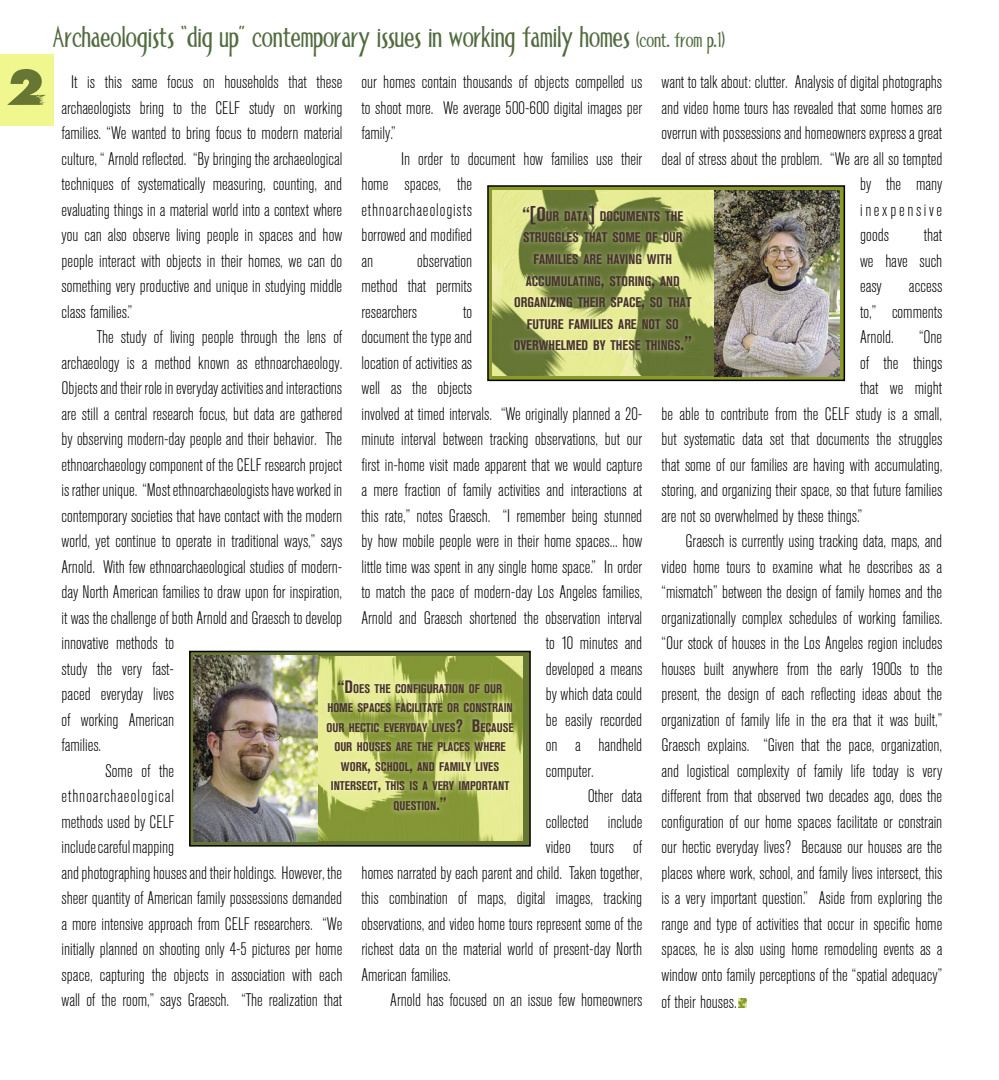
<style>
.page{position:relative;width:999px;height:1080px;background:#fff}
.page>*{position:absolute;margin:0;border:0;box-sizing:border-box;transform-origin:0 0}
.t1{font:61.5px "Akira";color:#677733}
.t2{font:30px "Allise";color:#516b3f}
.t3{font:300 condensed 18px/25.5px "Akzidenz Grotesk BE";color:#000;text-align:justify}
.t4{font:300 condensed 18px "Akzidenz Grotesk BE";letter-spacing:.145em;color:#000}
.t5{font:700 condensed 13.8px/21.6px "Akzidenz Grotesk BE";color:#473329}
.t6{font:700 condensed 12.45px/19.5px "Akzidenz Grotesk BE";color:#473329;text-align:center}
.s1{font-size:21px}
.s2{font-size:19.8px}
.s3{font-size:17.85px}
</style>
<div class="page">
<svg style="left:738px;top:999px;width:9px;height:9px"></svg>
<div style="left:488px;top:186px;width:356px;height:194px;background:#8a9927"></div>
<div style="left:487px;top:185px;width:358px;height:196px;border:2px solid #000"></div>
<img style="left:492px;top:190px;width:223px;height:186px">
<img style="left:715px;top:190px;width:124px;height:186px">
<div style="left:507px;top:198px;width:191px;height:159px;background:#fff;opacity:.53"></div>
<div style="left:190px;top:651px;width:340px;height:195px;background:#673"></div>
<div style="left:189px;top:651px;width:342px;height:196px;border:2px solid #000"></div>
<img style="left:193px;top:656px;width:330px;height:186px">
<div style="left:320px;top:673px;width:200px;height:144px;background:#fff;opacity:.53"></div>
<div style="left:0;top:54px;width:54px;height:72px;background:#f1f78f"></div>
<p class="t2" style="left:54px;top:21px;width:673px">Archaeologists “dig up” contemporary issues in working family homes <span class="s1">(cont. from p.1)</span></p>
<p class="t1" style="left:6px;top:55px;width:41px">2</p>
<p class="t3" style="left:662px;top:70px;width:282px">want to talk about: clutter. Analysis of digital photographs</p>
<p class="t3" style="left:662px;top:96px;width:282px">and video home tours has revealed that some homes are</p>
<p class="t3" style="left:662px;top:121px;width:282px">overrun with possessions and homeowners express a great</p>
<p class="t3" style="left:662px;top:147px;width:282px">deal of stress about the problem. “We are all so tempted</p>
<p class="t3" style="left:860px;top:172px;width:84px">by the many</p>
<p class="t4" style="left:860px;top:200px;width:84px">inexpensive</p>
<p class="t3" style="left:860px;top:223px;width:31px">goods</p>
<p class="t3" style="left:62px;top:70px;width:282px;text-indent:10px">It is this same focus on households that these archaeologists bring to the CELF study on working families. “We wanted to bring focus to modern material culture, “ Arnold reflected. “By bringing the archaeological techniques of systematically measuring, counting, and evaluating things in a material world into a context where you can also observe living people in spaces and how people interact with objects in their homes, we can do something very productive and unique in studying middle class families.”</p>
<p class="t3" style="left:62px;top:325px;width:282px;text-align:left;text-indent:35px">The study of living people through the lens of archaeology is a method known as ethnoarchaeology.<br>Objects and their role in everyday activities and interactions are still a central research focus, but data are gathered by observing modern-day people and their behavior. The ethnoarchaeology component of the CELF research project is rather unique. “Most ethnoarchaeologists have worked in contemporary societies that have contact with the modern world, yet continue to operate in traditional ways,” says Arnold. With few ethnoarchaeological studies of modern&shy;day North American families to draw upon for inspiration, it was the challenge of both Arnold and Graesch to develop innovative methods to<br>study the very fast-<br>paced everyday lives<br>of working American<br>families.</p>
<p class="t3" style="left:62px;top:759px;width:282px;text-align:left;text-indent:44px">Some of the<br>ethnoarchaeological<br>methods used by CELF<br>include careful mapping<br>and photographing houses and their holdings. However, the sheer quantity of American family possessions demanded a more intensive approach from CELF researchers. “We initially planned on shooting only 4-5 pictures per home space, capturing the objects in association with each wall of the room,” says Graesch. “The realization that</p>
<p class="t3" style="left:362px;top:70px;width:282px">our homes contain thousands of objects compelled us to shoot more. We average 500-600 digital images per family.”</p>
<p class="t3" style="left:362px;top:147px;width:282px;text-align:left;text-indent:40px">In order to document how families use their home spaces, the<br>ethnoarchaeologists<br>borrowed and modified<br>an</p>
<p class="t5" style="left:522px;top:205px;width:162px"><span class="s2">“[O</span>UR DATA<span class="s2">]</span> DOCUMENTS THE<br>STRUGGLES THAT SOME OF OUR</p>
<p class="t5" style="left:534px;top:249px;width:140px">FAMILIES ARE HAVING WITH</p>
<p class="t5" style="left:526px;top:270px;width:155px">ACCUMULATING<span class="s2">,</span> STORING<span class="s2">,</span> AND</p>
<p class="t5" style="left:514px;top:292px;width:179px;text-align:center">ORGANIZING THEIR SPACE<span class="s2">,</span> SO THAT<br>FUTURE FAMILIES ARE NOT SO</p>
<p class="t5" style="left:514px;top:335px;width:179px">OVERWHELMED BY THESE THINGS<span class="s2">.”</span></p>
<p class="t3" style="left:860px;top:223px;width:84px;text-indent:64px">that we have such easy</p>
<p class="t3" style="left:362px;top:249px;width:112px;text-indent:56px">observation method that permits researchers</p>
<p class="t3" style="left:860px;top:274px;width:84px;text-indent:49px">access to,” comments Arnold.</p>
<p class="t3" style="left:463px;top:300px;width:10px">to</p>
<p class="t3" style="left:362px;top:325px;width:112px">document the type and</p>
<p class="t3" style="left:362px;top:351px;width:112px">location of activities as</p>
<p class="t3" style="left:362px;top:376px;width:112px">well as the objects</p>
<p class="t3" style="left:362px;top:402px;width:282px">involved at timed intervals. “We originally planned a 20-</p>
<p class="t3" style="left:362px;top:427px;width:282px">minute interval between tracking observations, but our</p>
<p class="t3" style="left:362px;top:453px;width:282px">first in-home visit made apparent that we would capture</p>
<p class="t3" style="left:362px;top:478px;width:282px">a mere fraction of family activities and interactions at</p>
<p class="t3" style="left:362px;top:504px;width:282px">this rate,” notes Graesch. “I remember being stunned</p>
<p class="t3" style="left:362px;top:529px;width:282px">by how mobile people were in their home spaces... how</p>
<p class="t3" style="left:362px;top:555px;width:282px">little time was spent in any single home space.” In order</p>
<p class="t3" style="left:362px;top:580px;width:282px">to match the pace of modern-day Los Angeles families,</p>
<p class="t3" style="left:362px;top:606px;width:282px">Arnold and Graesch shortened the observation interval</p>
<p class="t3" style="left:546px;top:631px;width:98px">to 10 minutes and</p>
<p class="t3" style="left:546px;top:657px;width:98px">developed a means</p>
<p class="t3" style="left:546px;top:682px;width:98px">by which data could</p>
<p class="t3" style="left:546px;top:708px;width:98px">be easily recorded</p>
<p class="t3" style="left:546px;top:733px;width:98px">on a handheld</p>
<p class="t3" style="left:546px;top:759px;width:50px">computer.</p>
<p class="t3" style="left:588px;top:784px;width:56px">Other data</p>
<p class="t3" style="left:546px;top:810px;width:98px">collected include</p>
<p class="t3" style="left:546px;top:835px;width:98px">video tours of</p>
<p class="t3" style="left:362px;top:861px;width:282px">homes narrated by each parent and child. Taken together,</p>
<p class="t3" style="left:362px;top:886px;width:282px">this combination of maps, digital images, tracking</p>
<p class="t3" style="left:362px;top:912px;width:282px">observations, and video home tours represent some of the</p>
<p class="t3" style="left:362px;top:937px;width:282px">richest data on the material world of present-day North</p>
<p class="t3" style="left:362px;top:963px;width:91px">American families.</p>
<p class="t3" style="left:390px;top:988px;width:254px">Arnold has focused on an issue few homeowners</p>
<p class="t3" style="left:919px;top:325px;width:25px">“One</p>
<p class="t3" style="left:860px;top:351px;width:84px">of the things</p>
<p class="t3" style="left:860px;top:376px;width:84px">that we might</p>
<p class="t3" style="left:662px;top:402px;width:282px">be able to contribute from the CELF study is a small,</p>
<p class="t3" style="left:662px;top:427px;width:282px">but systematic data set that documents the struggles</p>
<p class="t3" style="left:662px;top:453px;width:282px">that some of our families are having with accumulating,</p>
<p class="t3" style="left:662px;top:478px;width:282px">storing, and organizing their space, so that future families</p>
<p class="t3" style="left:662px;top:504px;width:202px">are not so overwhelmed by these things.”</p>
<p class="t3" style="left:662px;top:529px;width:282px;text-indent:24px">Graesch is currently using tracking data, maps, and video home tours to examine what he describes as a “mismatch” between the design of family homes and the organizationally complex schedules of working families. “Our stock of houses in the Los Angeles region includes houses built anywhere from the early 1900s to the present, the design of each reflecting ideas about the organization of family life in the era that it was built,” Graesch explains. “Given that the pace, organization, and logistical complexity of family life today is very different from that observed two decades ago, does the configuration of our home spaces facilitate or constrain our hectic everyday lives? Because our houses are the places where work, school, and family lives intersect, this is a very important question.” Aside from exploring the range and type of activities that occur in specific home spaces, he is also using home remodeling events as a window onto family perceptions of the “spatial adequacy” of their houses.</p>
<p class="t6" style="left:326px;top:679px;width:189px"><span class="s3">“D</span>OES THE CONFIGURATION OF OUR<br>HOME SPACES FACILITATE OR CONSTRAIN<br>OUR HECTIC EVERYDAY LIVES<span class="s3">? B</span>ECAUSE<br>OUR HOUSES ARE THE PLACES WHERE<br>WORK<span class="s3">,</span> SCHOOL<span class="s3">,</span> AND FAMILY LIVES<br>INTERSECT<span class="s3">,</span> THIS IS A VERY IMPORTANT<br>QUESTION<span class="s3">.”</span></p>
</div>
